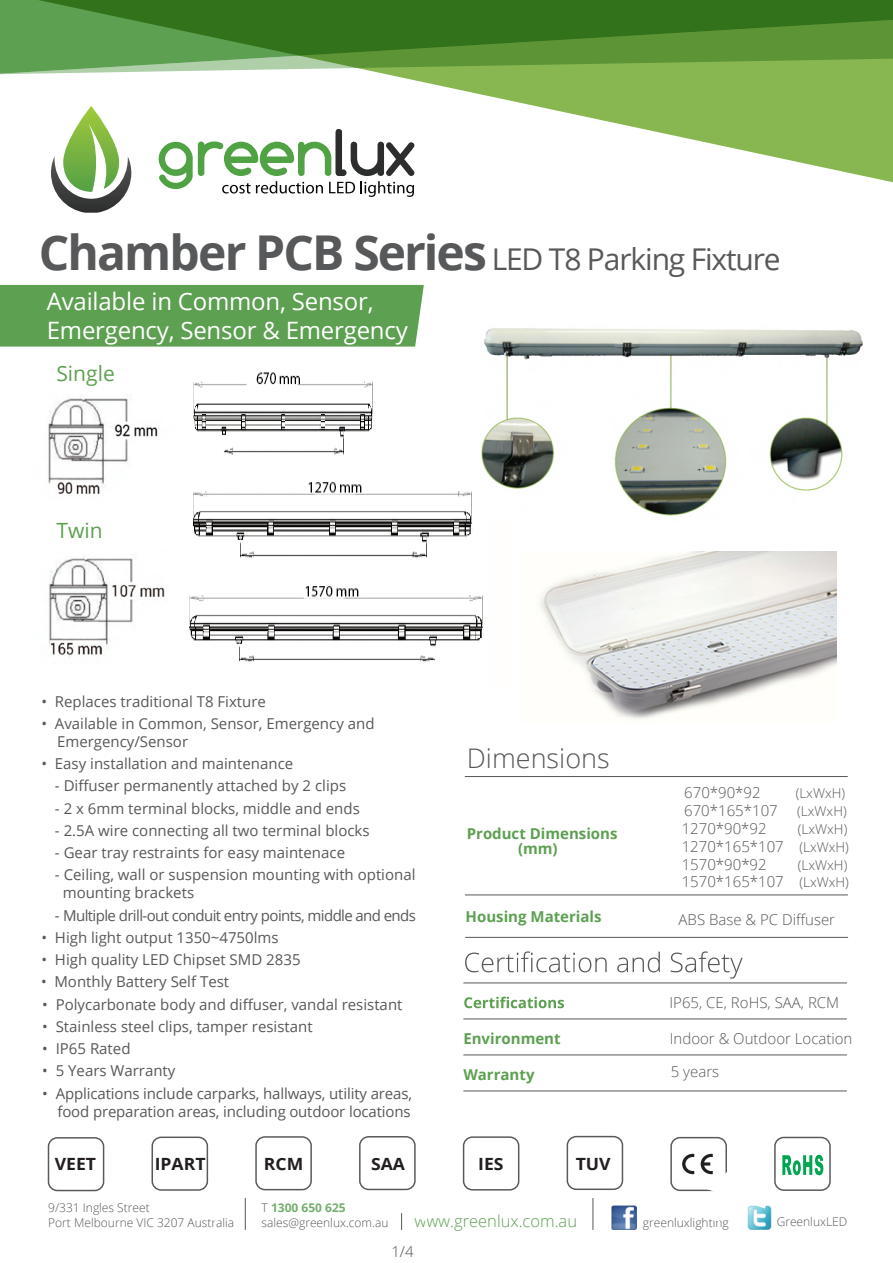
<style>
.page{position:relative;width:893px;height:1263px;background:#fff}
.page>*{position:absolute;margin:0;border:0;box-sizing:border-box;transform-origin:0 0}
.t1{font:700 48px "Open Sans";letter-spacing:-.04em;color:#57585a}
.t2{font:30px "Open Sans";letter-spacing:-.04em;color:#57585a}
.t3{font:300 27px "Open Sans";color:#57585a}
.t4{font:24px/28.8px "Open Sans";letter-spacing:-.01em;color:#fff}
.t5{font:21px "Open Sans";color:#5da051}
.t6{font:700 16.8px "Open Sans";color:#231f20;scale:1.05 1}
.t7{font:300 16.5px "Open Sans";color:#5da051}
.t8{font:15px/18px "Open Sans";color:#57585a}
.t9{font:300 15px/18px "Open Sans";color:#57585a}
.t10{font:700 15px "Open Sans";color:#5da051}
.t11{font:15px "Open Sans";letter-spacing:-.04em;color:#57585a}
.t12{font:300 15px "Open Sans";color:#4a4b4c}
.t13{font:300 13.5px "Open Sans";color:#57585a}
.t14{font:300 12px/14.4px "Open Sans";color:#57585a}
.s1{font-weight:400;font-size:30px}
.s2{font-size:13.5px}
.s3{font-weight:700;color:#75ae70}
</style>
<div class="page">
<div style="left:0;top:285px;width:424px;height:62px;background:#5da051"></div>
<svg style="left:52px;top:182px;width:79px;height:31px"></svg>
<svg style="left:161px;top:182px;width:253px;height:15px"></svg>
<img style="left:612px;top:1205px;width:24px;height:25px">
<img style="left:747px;top:1222px;width:25px;height:7px">
<svg style="left:51px;top:74px;width:842px;height:108px"></svg>
<svg style="left:0;top:0;width:893px;height:19px;background:#35761f"></svg>
<svg style="left:0;top:19px;width:893px;height:55px;background:#5c9641"></svg>
<hr style="left:245px;top:1198px;width:1px;height:32px;background:#57585a">
<hr style="left:401px;top:1198px;width:1px;height:32px;background:#57585a">
<hr style="left:593px;top:1198px;width:1px;height:32px;background:#57585a">
<hr style="left:463px;top:983px;width:384px;height:1px;background:#57585a">
<hr style="left:463px;top:1019px;width:384px;height:1px;background:#57585a">
<hr style="left:463px;top:1055px;width:384px;height:1px;background:#57585a">
<hr style="left:463px;top:1091px;width:384px;height:1px;background:#57585a">
<svg style="left:465px;top:951px;width:278px;height:27px"></svg>
<svg style="left:464px;top:996px;width:100px;height:12px"></svg>
<hr style="left:465px;top:776px;width:383px;height:1px;background:#57585a">
<hr style="left:465px;top:895px;width:383px;height:1px;background:#57585a">
<hr style="left:465px;top:937px;width:383px;height:1px;background:#57585a">
<img style="left:48px;top:398px;width:110px;height:96px">
<img style="left:189px;top:372px;width:295px;height:290px">
<img style="left:49px;top:558px;width:116px;height:100px">
<div style="left:48px;top:1137px;width:56px;height:54px;border:1px solid #58595b;border-radius:9px"></div>
<div style="left:567px;top:1136px;width:56px;height:54px;border:1px solid #58595b;border-radius:9px"></div>
<div style="left:463px;top:1136px;width:56px;height:54px;border:1px solid #58595b;border-radius:9px"></div>
<svg style="left:151px;top:1136px;width:263px;height:92px"></svg>
<div style="left:359px;top:1136px;width:57px;height:54px;border:1px solid #58595b;border-radius:9px"></div>
<svg style="left:629px;top:1136px;width:202px;height:86px"></svg>
<img style="left:539px;top:552px;width:298px;height:168px">
<img style="left:479px;top:328px;width:384px;height:194px">
<h1 class="t1" style="left:39px;top:218px;width:544px">Chamber PCB Series <span class="s1">LED T8</span></h1>
<h3 class="t4" style="left:47px;top:286px;width:363px">Available in Common, Sensor,<br>Emergency, Sensor &amp; Emergency</h3>
<h3 class="t5" style="left:56px;top:359px;width:60px">Single</h3>
<h2 class="t2" style="left:587px;top:238px;width:195px">Parking Fixture</h2>
<h3 class="t5" style="left:56px;top:516px;width:48px">Twin</h3>
<p class="t8" style="left:42px;top:692px;width:226px">• Replaces traditional T8 Fixture</p>
<p class="t8" style="left:57px;top:714px;width:319px;text-indent:-16px">• Available in Common, Sensor, Emergency and<br>Emergency/Sensor</p>
<p class="t8" style="left:41px;top:754px;width:253px">• Easy installation and maintenance</p>
<p class="t8" style="left:55px;top:777px;width:293px">- Diffuser permanently attached by 2 clips</p>
<p class="t8" style="left:55px;top:799px;width:306px">- 2 x 6mm terminal blocks, middle and ends</p>
<p class="t8" style="left:55px;top:821px;width:316px">- 2.5A wire connecting all two terminal blocks</p>
<p class="t8" style="left:55px;top:843px;width:292px">- Gear tray restraints for easy maintenace</p>
<p class="t8" style="left:63px;top:865px;width:354px;text-indent:-8px">- Ceiling, wall or suspension mounting with optional mounting brackets</p>
<p class="t11" style="left:55px;top:905px;width:363px">- Multiple drill-out conduit entry points, middle and ends</p>
<p class="t8" style="left:41px;top:928px;width:239px">• High light output 1350~4750lms</p>
<p class="t8" style="left:41px;top:950px;width:261px">• High quality LED Chipset SMD 2835</p>
<p class="t8" style="left:42px;top:995px;width:362px">• Polycarbonate body and diffuser, vandal resistant</p>
<p class="t8" style="left:42px;top:1017px;width:272px">• Stainless steel clips, tamper resistant</p>
<p class="t8" style="left:42px;top:1039px;width:90px">• IP65 Rated</p>
<p class="t8" style="left:42px;top:1062px;width:135px">• 5 Years Warranty</p>
<p class="t8" style="left:42px;top:1084px;width:371px;text-align:right">• Applications include carparks, hallways, utility areas, food preparation areas, including outdoor locations</p>
<p class="t8" style="left:41px;top:972px;width:189px">• Monthly Battery Self Test</p>
<h3 class="t3" style="left:467px;top:739px;width:144px">Dimensions</h3>
<p class="t10" style="left:467px;top:823px;width:152px">Product Dimensions</p>
<p class="t10" style="left:518px;top:838px;width:41px">(mm)</p>
<p class="t9" style="left:684px;top:783px;width:78px">670*90*92</p>
<p class="t13" style="left:796px;top:784px;width:51px">(LxWxH)</p>
<p class="t9" style="left:682px;top:820px;width:87px">1270*90*92</p>
<p class="t13" style="left:798px;top:820px;width:51px">(LxWxH)</p>
<p class="t9" style="left:682px;top:838px;width:169px">1270*165*107 <span class="s2">(LxWxH)<br></span>1570*90*92</p>
<p class="t9" style="left:684px;top:802px;width:95px">670*165*107</p>
<p class="t13" style="left:797px;top:802px;width:51px">(LxWxH)</p>
<p class="t13" style="left:798px;top:856px;width:51px">(LxWxH)</p>
<p class="t9" style="left:682px;top:872px;width:169px">1570*165*107 <span class="s2">(LxWxH)</span></p>
<p class="t10" style="left:466px;top:906px;width:137px">Housing Materials</p>
<p class="t9" style="left:679px;top:910px;width:158px">ABS Base &amp; PC Diffuser</p>
<p class="t9" style="left:669px;top:993px;width:171px">IP65, CE, RoHS, SAA, RCM</p>
<p class="t10" style="left:463px;top:1028px;width:99px">Environment</p>
<p class="t9" style="left:670px;top:1029px;width:184px">Indoor &amp; Outdoor Location</p>
<p class="t10" style="left:463px;top:1064px;width:73px">Warranty</p>
<p class="t9" style="left:671px;top:1062px;width:50px">5 years</p>
<p class="t6" style="left:55px;top:1152px;width:41px">VEET</p>
<p class="t6" style="left:155px;top:1152px;width:50px">IPART</p>
<p class="t6" style="left:264px;top:1152px;width:39px">RCM</p>
<p class="t6" style="left:371px;top:1152px;width:34px">SAA</p>
<p class="t6" style="left:478px;top:1152px;width:26px">IES</p>
<p class="t6" style="left:576px;top:1152px;width:35px">TUV</p>
<p class="t14" style="left:48px;top:1200px;width:187px">9/331 Ingles Street<br>Port Melbourne VIC 3207 Australia</p>
<p class="t14" style="left:262px;top:1200px;width:128px">T <span class="s3">1300 650 625 </span>sales@greenlux.com.au</p>
<p class="t7" style="left:414px;top:1209px;width:164px">www.greenlux.com.au</p>
<p class="t14" style="left:643px;top:1215px;width:87px">greenluxlighting</p>
<p class="t14" style="left:777px;top:1214px;width:72px">GreenluxLED</p>
<p class="t12" style="left:391px;top:1241px;width:24px">1/4</p>
</div>
